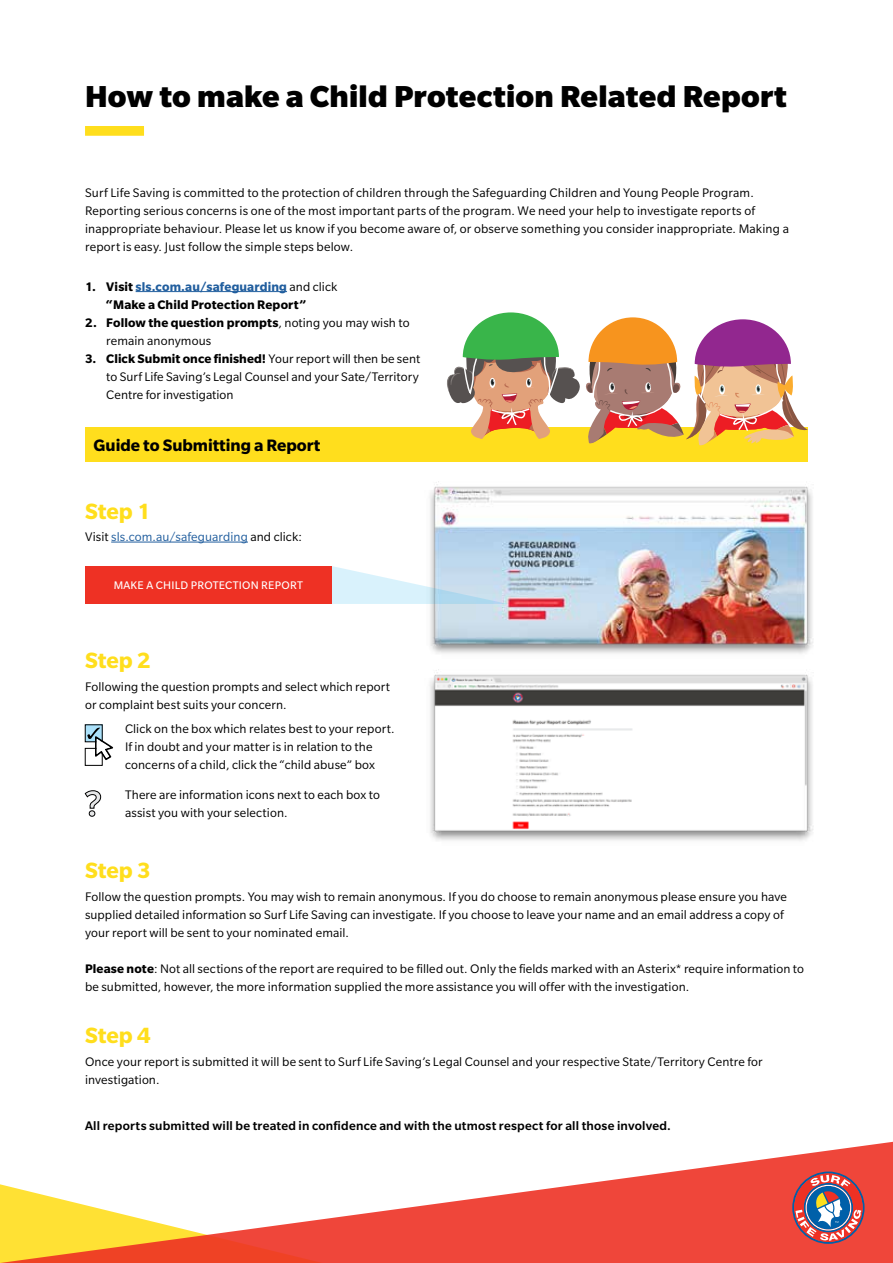
<style>
.page{position:relative;width:893px;height:1263px;background:#fff}
.page>*{position:absolute;margin:0;border:0;box-sizing:border-box;transform-origin:0 0}
.t1{font:900 33px "Slate Std";letter-spacing:.005em;color:#000}
.t2{font:700 24px "Slate Std";color:#ffde1d}
.t3{font:700 18px "Slate Std";color:#000}
.t4{font:13.5px/18px "Slate Std";letter-spacing:.01em;color:#000}
.t5{font:500 13.5px "Slate Std";letter-spacing:.015em;color:#000}
.t6{font:700 13.5px/18px "Slate Std";letter-spacing:.01em;color:#000}
.t7{font:13.5px "Slate Std";letter-spacing:.005em;color:#215e9e}
.t8{font:12px "Slate Std";letter-spacing:.02em;color:#fff}
.s1{color:#215e9e}
.s2{font-weight:400}
.s3{font-weight:700}
.s4{color:#000}
</style>
<div class="page">
<div style="left:85px;top:126px;width:59px;height:10px;background:#ffde1d"></div>
<hr style="left:136px;top:291px;width:151px;height:1px;background:#215e9e">
<svg style="left:0;top:1142px;width:893px;height:121px"></svg>
<svg style="left:792px;top:1171px;width:72px;height:73px"></svg>
<div style="left:85px;top:428px;width:723px;height:34px;background:#ffde1d"></div>
<hr style="left:111px;top:542px;width:137px;height:1px;background:#215e9e">
<img style="left:430px;top:669px;width:383px;height:172px">
<img style="left:430px;top:482px;width:383px;height:172px">
<svg style="left:446px;top:312px;width:362px;height:134px"></svg>
<svg style="left:332px;top:566px;width:176px;height:38px"></svg>
<div style="left:85px;top:566px;width:247px;height:38px;background:#ee3124"></div>
<svg style="left:87px;top:727px;width:13px;height:1px"></svg>
<svg style="left:87px;top:728px;width:26px;height:32px"></svg>
<svg style="left:85px;top:790px;width:16px;height:27px"></svg>
<h1 class="t1" style="left:85px;top:78px;width:703px">How to make a Child Protection Related Report</h1>
<p class="t4" style="left:85px;top:183px;width:705px">Surf Life Saving is committed to the protection of children through the Safeguarding Children and Young People Program.<br>Reporting serious concerns is one of the most important parts of the program. We need your help to investigate reports of inappropriate behaviour. Please let us know if you become aware of, or observe something you consider inappropriate. Making a report is easy. Just follow the simple steps below.</p>
<p class="t6" style="left:106px;top:277px;width:233px;text-indent:-21px">1. Visit <span class="s1">sls.com.au/safeguarding</span> <span class="s2">and click </span>“Make a Child Protection Report”</p>
<p class="t4" style="left:106px;top:313px;width:305px;text-indent:-21px"><span class="s3">2. Follow the question prompts</span>, noting you may wish to remain anonymous</p>
<p class="t4" style="left:106px;top:349px;width:315px;text-align:justify;text-indent:-21px"><span class="s3">3. Click Submit once finished!</span> Your report will then be sent to Surf Life Saving’s Legal Counsel and your Sate/Territory Centre for investigation</p>
<h3 class="t3" style="left:94px;top:435px;width:228px">Guide to Submitting a Report</h3>
<h2 class="t2" style="left:85px;top:498px;width:67px">Step 1</h2>
<p class="t7" style="left:85px;top:530px;width:218px"><span class="s4">Visit</span> sls.com.au/safeguarding <span class="s4">and click:</span></p>
<p class="t8" style="left:114px;top:579px;width:191px">MAKE A CHILD PROTECTION REPORT</p>
<h2 class="t2" style="left:85px;top:648px;width:67px">Step 2</h2>
<p class="t4" style="left:85px;top:677px;width:307px">Following the question prompts and select which report or complaint best suits your concern.</p>
<p class="t4" style="left:125px;top:720px;width:271px">Click on the box which relates best to your report.<br>If in doubt and your matter is in relation to the concerns of a child, click the “child abuse” box</p>
<p class="t4" style="left:125px;top:786px;width:256px">There are information icons next to each box to assist you with your selection.</p>
<h2 class="t2" style="left:85px;top:858px;width:67px">Step 3</h2>
<p class="t4" style="left:85px;top:887px;width:703px">Follow the question prompts. You may wish to remain anonymous. If you do choose to remain anonymous please ensure you have supplied detailed information so Surf Life Saving can investigate. If you choose to leave your name and an email address a copy of your report will be sent to your nominated email.</p>
<p class="t4" style="left:85px;top:959px;width:720px"><span class="s3">Please note</span>: Not all sections of the report are required to be filled out. Only the fields marked with an Asterix* require information to be submitted, however, the more information supplied the more assistance you will offer with the investigation.</p>
<h2 class="t2" style="left:85px;top:1023px;width:67px">Step 4</h2>
<p class="t4" style="left:85px;top:1052px;width:679px">Once your report is submitted it will be sent to Surf Life Saving’s Legal Counsel and your respective State/Territory Centre for investigation.</p>
<p class="t5" style="left:85px;top:1118px;width:587px">All reports submitted will be treated in confidence and with the utmost respect for all those involved.</p>
</div>
